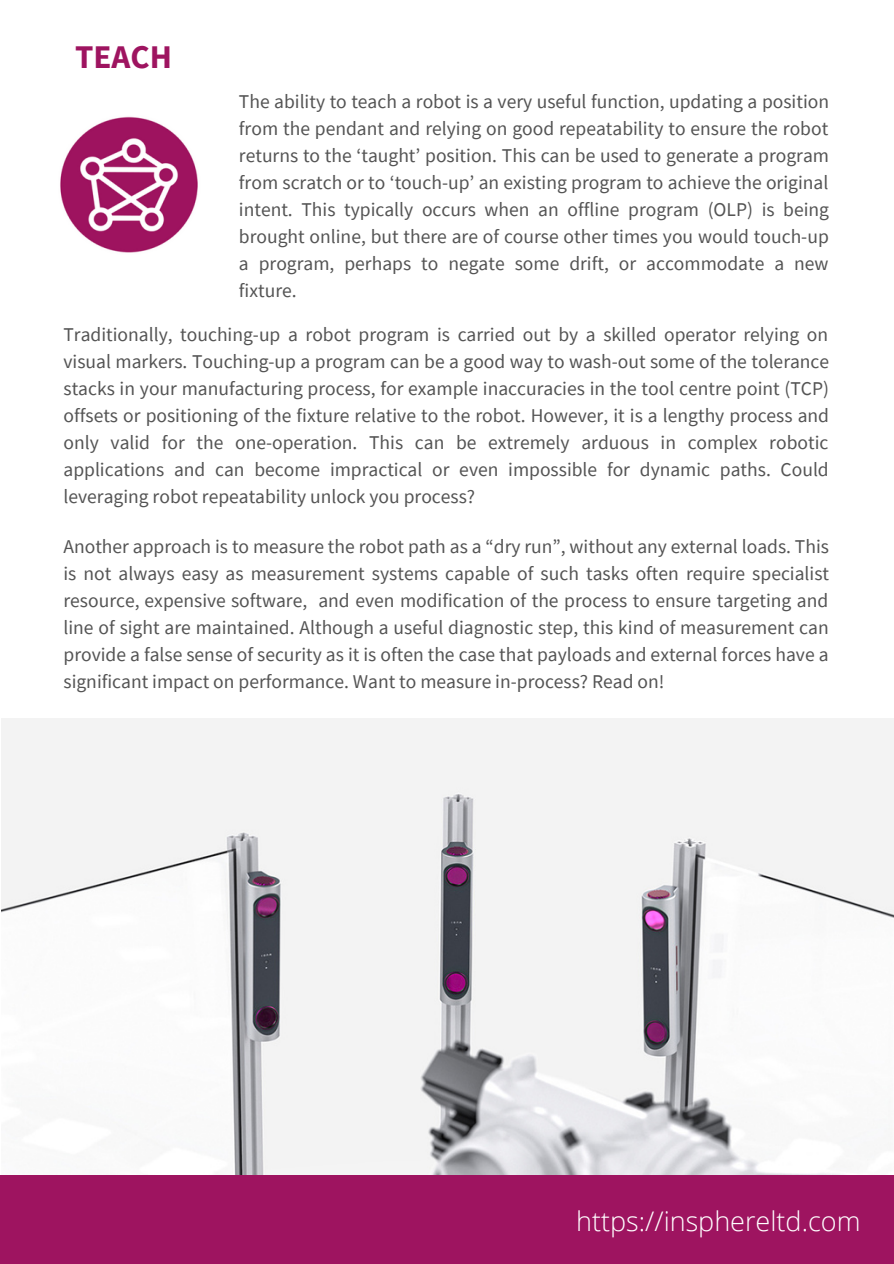
<style>
.page{position:relative;width:894px;height:1264px;background:#fff}
.page>*{position:absolute;margin:0;border:0;box-sizing:border-box;transform-origin:0 0}
.t1{font:700 33px "Source Sans Pro";color:#9e1460}
.t2{font:300 27px "Open Sans";color:#fff}
.t3{font:19.5px/27px "Source Sans Pro";color:#545454;text-align:justify}
</style>
<div class="page">
<img style="left:60px;top:116px;width:138px;height:137px">
<img style="left:2px;top:718px;width:891px;height:457px">
<div style="left:0;top:1175px;width:893px;height:88px;background:#9e1460"></div>
<p class="t1" style="left:75px;top:35px;width:98px">TEACH</p>
<p class="t3" style="left:239px;top:87px;width:591px">The ability to teach a robot is a very useful function, updating a position from the pendant and relying on good repeatability to ensure the robot returns to the ‘taught’ position. This can be used to generate a program from scratch or to ‘touch-up’ an existing program to achieve the original intent. This typically occurs when an offline program (OLP) is being brought online, but there are of course other times you would touch-up a program, perhaps to negate some drift, or accommodate a new fixture.</p>
<p class="t3" style="left:63px;top:320px;width:767px">Traditionally, touching-up a robot program is carried out by a skilled operator relying on visual markers. Touching-up a program can be a good way to wash-out some of the tolerance stacks in your manufacturing process, for example inaccuracies in the tool centre point (TCP) offsets or positioning of the fixture relative to the robot. However, it is a lengthy process and only valid for the one-operation. This can be extremely arduous in complex robotic applications and can become impractical or even impossible for dynamic paths. Could leveraging robot repeatability unlock you process?</p>
<p class="t3" style="left:63px;top:533px;width:767px">Another approach is to measure the robot path as a “dry run”, without any external loads. This is not always easy as measurement systems capable of such tasks often require specialist resource, expensive software, and even modification of the process to ensure targeting and line of sight are maintained. Although a useful diagnostic step, this kind of measurement can provide a false sense of security as it is often the case that payloads and external forces have a significant impact on performance. Want to measure in-process? Read on!</p>
<p class="t2" style="left:576px;top:1201px;width:286px">https://insphereltd.com</p>
</div>
